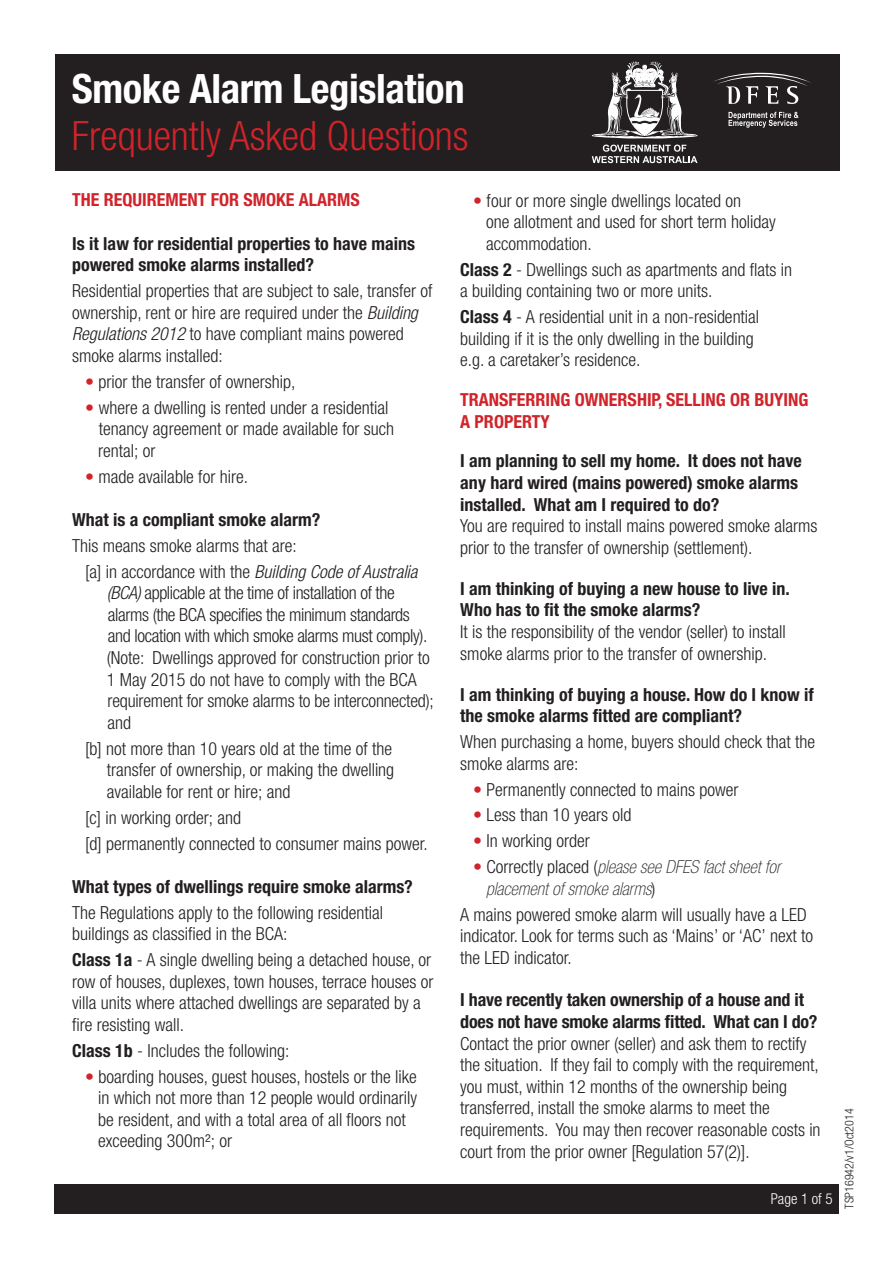
<style>
.page{position:relative;width:893px;height:1263px;background:#fff}
.page>*{position:absolute;margin:0;border:0;box-sizing:border-box;transform-origin:0 0}
.t1{font:300 condensed 40.5px "Helvetica Neue";color:#d1232a}
.t2{font:700 condensed 40.5px "Helvetica Neue";letter-spacing:-.01em;color:#fff}
.t3{font:300 condensed 18px/21.6px "Helvetica Neue";color:#231f20}
.t4{font:700 condensed 18px/21.6px "Helvetica Neue";color:#231f20}
.t5{font:700 condensed 18px/21.6px "Helvetica Neue";color:#d1232a}
.t6{font:italic 100 condensed 18px/21.6px "Helvetica Neue";color:#231f20}
.t7{font:300 condensed 15px "Helvetica Neue";color:#fff}
.t8{font:300 condensed 12px "Helvetica Neue";color:#231f20}
.s1{font-style:italic}
.s2{color:#d1232a}
.s3{font-weight:700}
.s4{font-weight:300;font-style:normal;color:#d1232a}
.s5{font-weight:300;font-style:normal}
</style>
<div class="page">
<div style="left:54px;top:1184px;width:785px;height:30px;background:#231f20"></div>
<div style="left:55px;top:54px;width:785px;height:116px;background:#231f20"></div>
<svg style="left:592px;top:145px;width:105px;height:18px"></svg>
<svg style="left:592px;top:61px;width:106px;height:78px"></svg>
<svg style="left:728px;top:112px;width:70px;height:16px"></svg>
<svg style="left:714px;top:73px;width:97px;height:31px"></svg>
<p class="t2" style="left:72px;top:64px;width:394px">Smoke Alarm Legislation</p>
<p class="t1" style="left:72px;top:112px;width:398px">Frequently Asked Questions</p>
<p class="t5" style="left:72px;top:189px;width:289px">THE REQUIREMENT FOR SMOKE ALARMS</p>
<p class="t4" style="left:72px;top:232px;width:344px">Is it law for residential properties to have mains powered smoke alarms installed?</p>
<p class="t3" style="left:72px;top:280px;width:362px">Residential properties that are subject to sale, transfer of ownership, rent or hire are required under the <span class="s1">Building Regulations 2012</span> to have compliant mains powered smoke alarms installed:</p>
<p class="t3" style="left:85px;top:370px;width:212px"><span class="s2">•</span> prior the transfer of ownership,</p>
<p class="t3" style="left:98px;top:396px;width:297px;text-indent:-13px"><span class="s2">•</span> where a dwelling is rented under a residential tenancy agreement or made available for such rental; or</p>
<p class="t3" style="left:85px;top:465px;width:164px"><span class="s2">•</span> made available for hire.</p>
<p class="t4" style="left:72px;top:508px;width:250px">What is a compliant smoke alarm?</p>
<p class="t3" style="left:72px;top:534px;width:226px">This means smoke alarms that are:</p>
<p class="t3" style="left:107px;top:560px;width:328px;text-indent:-22px">[a] in accordance with the <span class="s1">Building Code of Australia (BCA)</span> applicable at the time of installation of the alarms (the BCA specifies the minimum standards and location with which smoke alarms must comply). (Note: Dwellings approved for construction prior to 1 May 2015 do not have to comply with the BCA requirement for smoke alarms to be interconnected); and</p>
<p class="t3" style="left:107px;top:737px;width:289px;text-indent:-22px">[b] not more than 10 years old at the time of the transfer of ownership, or making the dwelling available for rent or hire; and</p>
<p class="t3" style="left:85px;top:806px;width:157px">[c] in working order; and</p>
<p class="t3" style="left:85px;top:832px;width:344px">[d] permanently connected to consumer mains power.</p>
<p class="t4" style="left:72px;top:875px;width:342px">What types of dwellings require smoke alarms?</p>
<p class="t3" style="left:72px;top:901px;width:312px">The Regulations apply to the following residential buildings as classified in the BCA:</p>
<p class="t3" style="left:72px;top:949px;width:363px"><span class="s3">Class 1a</span> - A single dwelling being a detached house, or row of houses, duplexes, town houses, terrace houses or villa units where attached dwellings are separated by a fire resisting wall.</p>
<p class="t3" style="left:72px;top:1039px;width:219px"><span class="s3">Class 1b</span> - Includes the following:</p>
<p class="t3" style="left:98px;top:1065px;width:320px;text-indent:-13px"><span class="s2">•</span> boarding houses, guest houses, hostels or the like in which not more than 12 people would ordinarily be resident, and with a total area of all floors not exceeding 300m²; or</p>
<p class="t3" style="left:486px;top:189px;width:291px;text-indent:-13px"><span class="s2">•</span> four or more single dwellings located on<br>one allotment and used for short term holiday accommodation.</p>
<p class="t3" style="left:460px;top:258px;width:333px"><span class="s3">Class 2</span> - Dwellings such as apartments and flats in a building containing two or more units.</p>
<p class="t3" style="left:460px;top:306px;width:300px"><span class="s3">Class 4</span> - A residential unit in a non-residential building if it is the only dwelling in the building e.g. a caretaker’s residence.</p>
<p class="t5" style="left:460px;top:389px;width:350px">TRANSFERRING OWNERSHIP, SELLING OR BUYING<br>A PROPERTY</p>
<p class="t4" style="left:460px;top:450px;width:343px">I am planning to sell my home. It does not have any hard wired (mains powered) smoke alarms installed. What am I required to do?</p>
<p class="t3" style="left:460px;top:515px;width:359px">You are required to install mains powered smoke alarms prior to the transfer of ownership (settlement).</p>
<p class="t4" style="left:460px;top:577px;width:331px">I am thinking of buying a new house to live in.<br>Who has to fit the smoke alarms?</p>
<p class="t3" style="left:460px;top:621px;width:327px">It is the responsibility of the vendor (seller) to install smoke alarms prior to the transfer of ownership.</p>
<p class="t4" style="left:460px;top:683px;width:355px">I am thinking of buying a house. How do I know if the smoke alarms fitted are compliant?</p>
<p class="t3" style="left:460px;top:731px;width:356px">When purchasing a home, buyers should check that the smoke alarms are:</p>
<p class="t3" style="left:473px;top:778px;width:267px"><span class="s2">•</span> Permanently connected to mains power</p>
<p class="t3" style="left:473px;top:804px;width:160px"><span class="s2">•</span> Less than 10 years old</p>
<p class="t3" style="left:473px;top:830px;width:118px"><span class="s2">•</span> In working order</p>
<p class="t6" style="left:486px;top:856px;width:296px;text-indent:-13px"><span class="s4">•</span> <span class="s5">Correctly placed (</span>please see DFES fact sheet for placement of smoke alarms<span class="s5">)</span></p>
<p class="t3" style="left:460px;top:903px;width:354px">A mains powered smoke alarm will usually have a LED indicator. Look for terms such as ‘Mains’ or ‘AC’ next to the LED indicator.</p>
<p class="t4" style="left:460px;top:989px;width:359px">I have recently taken ownership of a house and it does not have smoke alarms fitted. What can I do?</p>
<p class="t3" style="left:460px;top:1032px;width:362px">Contact the prior owner (seller) and ask them to rectify the situation. If they fail to comply with the requirement, you must, within 12 months of the ownership being transferred, install the smoke alarms to meet the requirements. You may then recover reasonable costs in court from the prior owner [Regulation 57(2)].</p>
<p class="t7" style="left:771px;top:1190px;width:63px">Page 1 of 5</p>
<p class="t8" style="left:842px;top:1208px;width:102px;rotate:-90deg">TSP16942/v1/Oct2014</p>
</div>
